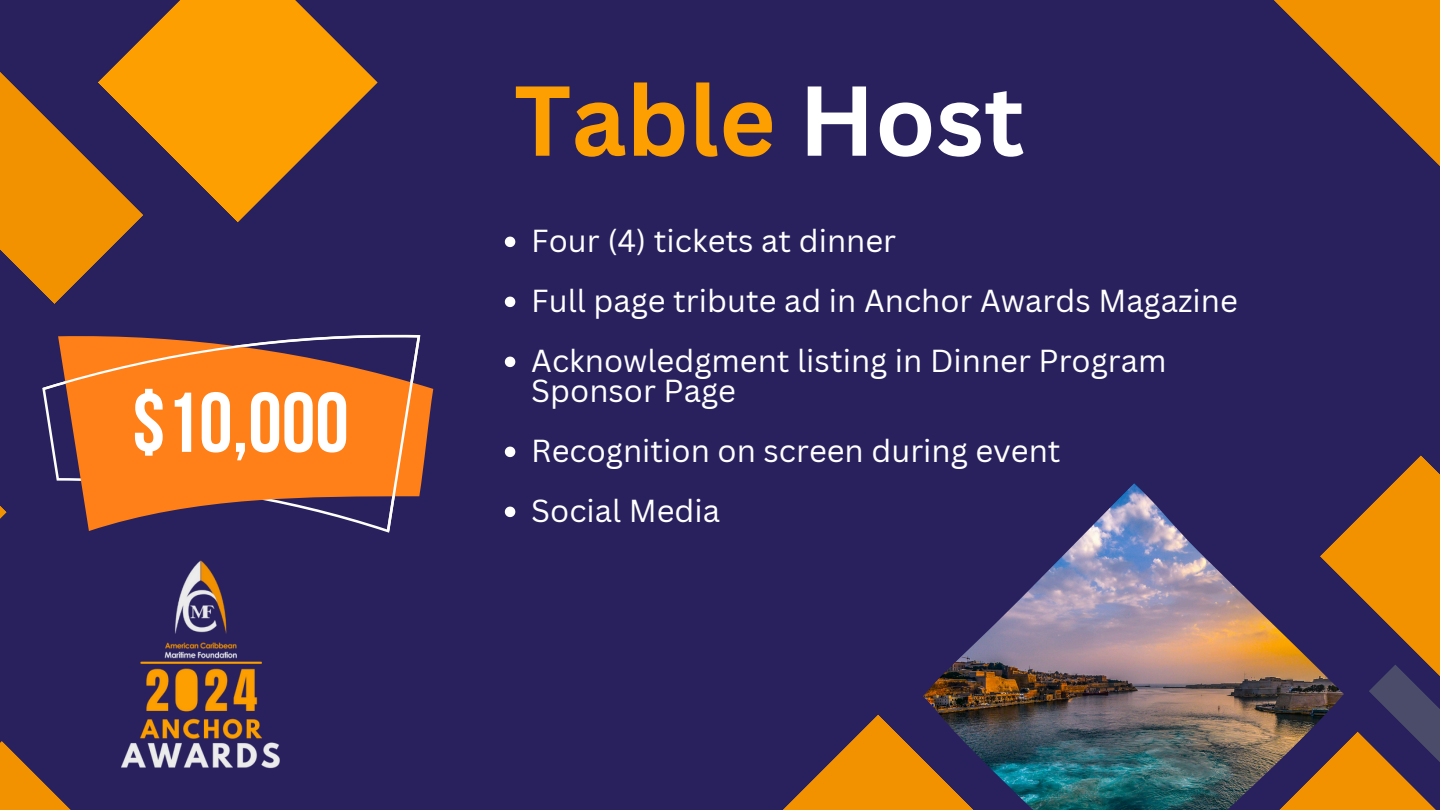
<style>
.page{position:relative;width:1440px;height:810px;background:#28215e}
.page>*{position:absolute;margin:0;border:0;box-sizing:border-box;transform-origin:0 0}
.t1{font:700 97px "Canva Sans";color:#fd9f00}
.t2{font:700 84.6px "Bebas Neue";color:#fff}
.t3{font:31px/30px "Canva Sans";color:#fff}
.s1{color:#fff}
</style>
<div class="page">
<svg style="left:1274px;top:0;width:166px;height:166px"></svg>
<svg style="left:144px;top:0;width:234px;height:222px;fill:#fd9f00"></svg>
<svg style="left:0;top:36px;width:144px;height:268px"></svg>
<svg style="left:1344px;top:455px;width:96px;height:355px"></svg>
<svg style="left:0;top:506px;width:7px;height:13px"></svg>
<svg style="left:420px;top:336px;width:13px;height:155px"></svg>
<svg style="left:43px;top:334px;width:377px;height:197px"></svg>
<svg style="left:505px;top:237px;width:10px;height:10px"></svg>
<svg style="left:505px;top:297px;width:10px;height:10px"></svg>
<svg style="left:505px;top:357px;width:10px;height:10px"></svg>
<svg style="left:505px;top:447px;width:10px;height:10px"></svg>
<svg style="left:505px;top:507px;width:10px;height:10px"></svg>
<svg style="left:783px;top:715px;width:140px;height:95px"></svg>
<img style="left:923px;top:483px;width:421px;height:327px">
<svg style="left:0;top:741px;width:71px;height:69px"></svg>
<img style="left:121px;top:560px;width:159px;height:209px">
<p class="t2" style="left:132px;top:388px;width:218px">$10,000</p>
<p class="t1" style="left:514px;top:52px;width:512px">Table <span class="s1">Host</span></p>
<h2 class="t3" style="left:531px;top:225px;width:366px">Four (4) tickets at dinner</h2>
<p class="t3" style="left:531px;top:285px;width:708px">Full page tribute ad in Anchor Awards Magazine</p>
<h1 class="t3" style="left:531px;top:345px;width:637px">Acknowledgment listing in Dinner Program<br>Sponsor Page</h1>
<p class="t3" style="left:531px;top:435px;width:531px">Recognition on screen during event</p>
<p class="t3" style="left:531px;top:495px;width:190px">Social Media</p>
</div>
